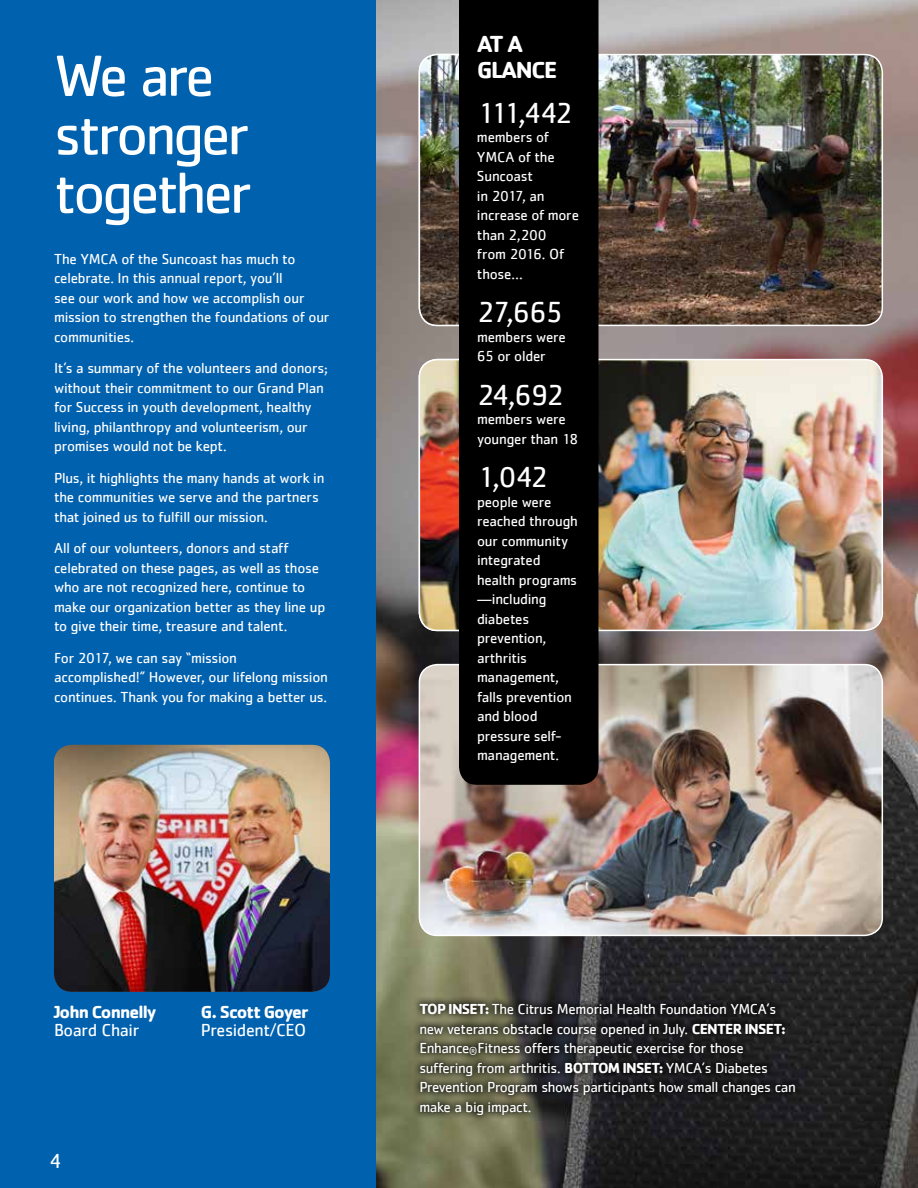
<style>
.page{position:relative;width:918px;height:1188px;background:#0061af}
.page>*{position:absolute;margin:0;border:0;box-sizing:border-box;transform-origin:0 0}
.t1{font:60px/58.5px "Cachet";letter-spacing:-.05em;color:#fff}
.t2{font:30px "Cachet";letter-spacing:-.065em;color:#fff}
.t3{font:700 24px/25.5px "Cachet";letter-spacing:-.05em;color:#fff}
.t4{font:21px "Cachet";color:#fff}
.t5{font:700 18px "Cachet";letter-spacing:-.05em;color:#fff}
.t6{font:18px "Cachet";letter-spacing:-.02em;color:#fff}
.t7{font:15px/19.5px "Cachet";letter-spacing:-.015em;color:#fff}
.s1{font-weight:700}
.s2{font-size:9px}
</style>
<div class="page">
<img style="left:376px;top:0;width:542px;height:1188px">
<img style="left:54px;top:745px;width:276px;height:247px">
<img style="left:598px;top:55px;width:284px;height:270px">
<img style="left:598px;top:360px;width:284px;height:270px">
<div style="left:412px;top:996px;width:391px;height:127px;background:#000;opacity:.75"></div>
<img style="left:419px;top:55px;width:40px;height:270px">
<div style="left:419px;top:54px;width:114px;height:272px;border:2px solid #fff;border-radius:18px"></div>
<img style="left:419px;top:665px;width:463px;height:270px">
<div style="left:419px;top:664px;width:464px;height:272px;border:2px solid #fff;border-radius:18px"></div>
<img style="left:419px;top:360px;width:40px;height:270px">
<div style="left:419px;top:359px;width:125px;height:272px;border:2px solid #fff;border-radius:18px"></div>
<div style="left:459px;top:0;width:139px;height:785px;background:#000"></div>
<h1 class="t1" style="left:54px;top:45px;width:199px">We are stronger together</h1>
<p class="t7" style="left:54px;top:249px;width:277px">The YMCA of the Suncoast has much to celebrate. In this annual report, you’ll<br>see our work and how we accomplish our mission to strengthen the foundations of our communities.</p>
<p class="t7" style="left:54px;top:358px;width:275px">It’s a summary of the volunteers and donors; without their commitment to our Grand Plan for Success in youth development, healthy living, philanthropy and volunteerism, our promises would not be kept.</p>
<p class="t7" style="left:54px;top:468px;width:272px">Plus, it highlights the many hands at work in the communities we serve and the partners that joined us to fulfill our mission.</p>
<p class="t7" style="left:54px;top:538px;width:273px">All of our volunteers, donors and staff celebrated on these pages, as well as those who are not recognized here, continue to make our organization better as they line up to give their time, treasure and talent.</p>
<p class="t7" style="left:54px;top:648px;width:275px">For 2017, we can say “mission accomplished!” However, our lifelong mission continues. Thank you for making a better us.</p>
<h3 class="t3" style="left:477px;top:31px;width:82px">AT A<br>GLANCE</h3>
<h2 class="t2" style="left:477px;top:95px;width:97px">111,442</h2>
<p class="t7" style="left:477px;top:127px;width:104px">members of<br>YMCA of the<br>Suncoast<br>in 2017, an increase of more than 2,200 from 2016. Of those…</p>
<h2 class="t2" style="left:477px;top:295px;width:88px">27,665</h2>
<p class="t7" style="left:477px;top:327px;width:90px">members were<br>65 or older</p>
<h2 class="t2" style="left:477px;top:377px;width:89px">24,692</h2>
<p class="t7" style="left:477px;top:409px;width:103px">members were younger than 18</p>
<h2 class="t2" style="left:477px;top:460px;width:73px">1,042</h2>
<p class="t7" style="left:477px;top:492px;width:102px">people were reached through our community integrated health programs —including diabetes prevention, arthritis management, falls prevention and blood pressure self&shy;management.</p>
<p class="t5" style="left:54px;top:1000px;width:105px">John Connelly</p>
<p class="t6" style="left:54px;top:1020px;width:87px">Board Chair</p>
<p class="t5" style="left:201px;top:1000px;width:109px">G. Scott Goyer</p>
<p class="t6" style="left:201px;top:1020px;width:107px">President/CEO</p>
<h3 class="t4" style="left:50px;top:1148px;width:13px">4</h3>
<p class="t7" style="left:419px;top:999px;width:378px"><span class="s1">TOP INSET:</span> The Citrus Memorial Health Foundation YMCA’s new veterans obstacle course opened in July. <span class="s1">CENTER INSET:<br></span>Enhance<span class="s2">®</span>Fitness offers therapeutic exercise for those suffering from arthritis. <span class="s1">BOTTOM INSET:</span> YMCA’s Diabetes Prevention Program shows participants how small changes can make a big impact.</p>
</div>
